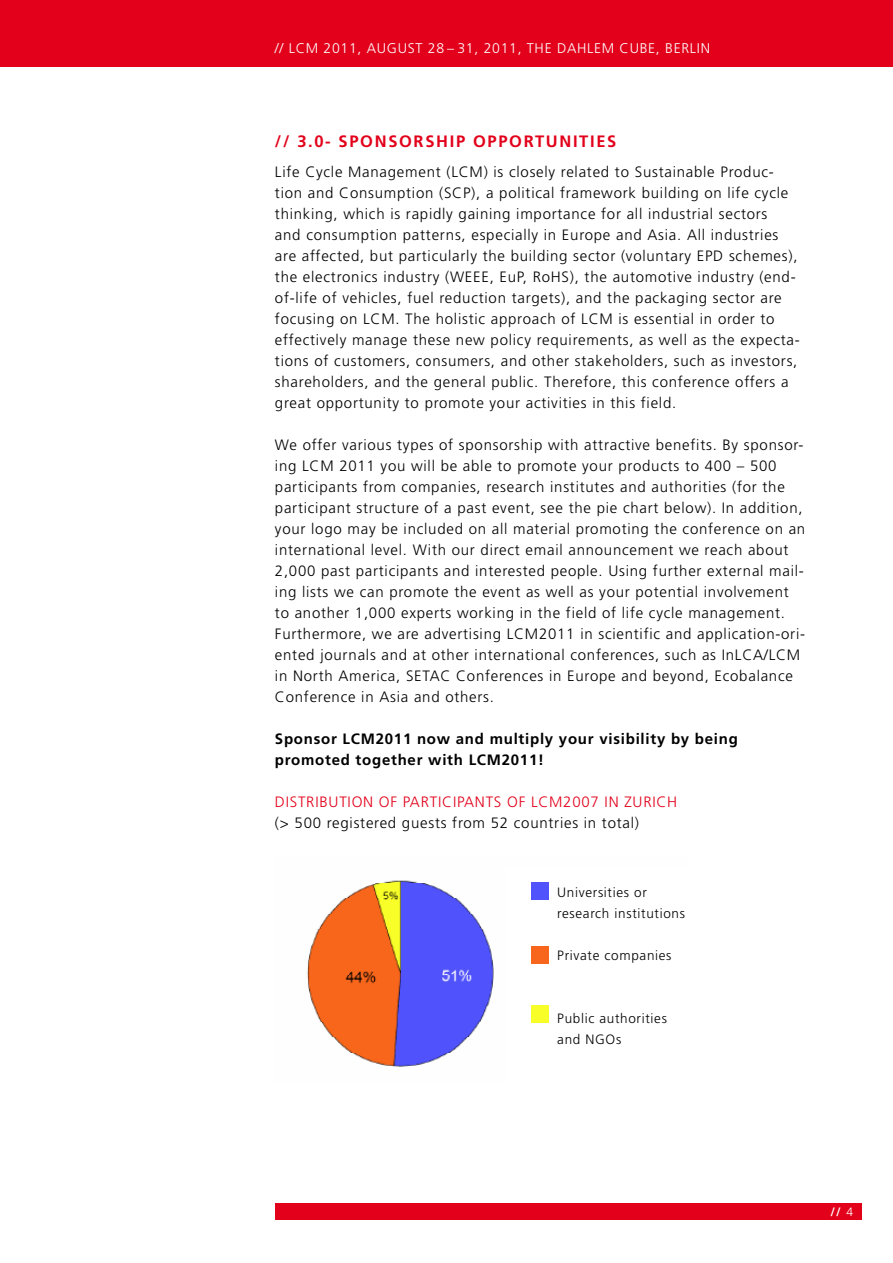
<style>
.page{position:relative;width:893px;height:1263px;background:#fff}
.page>*{position:absolute;margin:0;border:0;box-sizing:border-box;transform-origin:0 0}
.t1{font:700 16.5px "Frutiger LT";letter-spacing:.1em;color:#e2001a}
.t2{font:300 15px/21px "Frutiger LT";letter-spacing:.05em;color:#000}
.t3{font:700 15px/21px "Frutiger LT";letter-spacing:.05em;color:#000}
.t4{font:300 15px "Frutiger LT";letter-spacing:.05em;color:#e2001a}
.t5{font:300 14.1px "Frutiger LT";letter-spacing:.05em;color:#fff}
.t6{font:300 13.5px/21px "Frutiger LT";letter-spacing:.05em;color:#000}
.t7{font:700 12px "Frutiger LT";color:#fff}
.s1{font-weight:300}
</style>
<div class="page">
<div style="left:275px;top:1204px;width:587px;height:16px;background:#e2001a"></div>
<div style="left:0;top:0;width:893px;height:67px;background:#e2001a"></div>
<img style="left:307px;top:880px;width:187px;height:187px">
<div style="left:531px;top:882px;width:18px;height:17px;background:#5052fc"></div>
<div style="left:531px;top:946px;width:18px;height:18px;background:#f8661d"></div>
<div style="left:531px;top:1006px;width:18px;height:17px;background:#f8fe28"></div>
<p class="t5" style="left:275px;top:40px;width:24px">// LCM</p>
<p class="t5" style="left:324px;top:40px;width:388px">2011, August 28 – 31, 2011, the dahlem cube, Berlin</p>
<p class="t1" style="left:275px;top:132px;width:161px">// 3.0- Sponsorshi</p>
<p class="t1" style="left:456px;top:132px;width:160px">p opportunities</p>
<p class="t2" style="left:275px;top:161px;width:188px">Life Cycle Management (LCM</p>
<p class="t2" style="left:484px;top:161px;width:292px">) is closely related to Sustainable Produc-</p>
<p class="t2" style="left:275px;top:182px;width:179px">tion and Consumption (SCP</p>
<p class="t2" style="left:275px;top:182px;width:515px;text-indent:196px">), a political framework building on life cycle thinking, which is rapidly gaining importance for all industrial sectors and consumption patterns, especially in Europe and Asia. All industries are affected, but particularly the building sector (voluntary EPD</p>
<p class="t2" style="left:729px;top:245px;width:70px">schemes),</p>
<p class="t2" style="left:275px;top:266px;width:522px;text-indent:215px">, EuP, RoHS), the automotive industry (end&shy;of-life of vehicles, fuel reduction targets), and the packaging sector are focusing on LCM</p>
<p class="t2" style="left:275px;top:266px;width:186px">the electronics industry (WEEE</p>
<p class="t2" style="left:395px;top:308px;width:197px">. The holistic approach of LCM</p>
<p class="t2" style="left:275px;top:308px;width:526px;text-indent:343px">is essential in order to effectively manage these new policy requirements, as well as the expecta&shy;tions of customers, consumers, and other stakeholders, such as investors, shareholders, and the general public. Therefore, this conference offers a great opportunity to promote your activities in this field.</p>
<p class="t2" style="left:275px;top:434px;width:530px">We offer various types of sponsorship with attractive benefits. By sponsor&shy;ing LCM</p>
<p class="t2" style="left:275px;top:455px;width:532px;text-indent:64px">2011 you will be able to promote your products to 400 – 500 participants from companies, research institutes and authorities (for the participant structure of a past event, see the pie chart below). In addition, your logo may be included on all material promoting the conference on an international level. With our direct email announcement we reach about 2,000 past participants and interested people. Using further external mail&shy;ing lists we can promote the event as well as your potential involvement to another 1,000 experts working in the field of life cycle management.<br>Furthermore, we are advertising LCM</p>
<p class="t2" style="left:275px;top:623px;width:532px;text-indent:264px">2011 in scientific and application-ori&shy;ented journals and at other international conferences, such as InLCA</p>
<p class="t2" style="left:764px;top:644px;width:16px">/LCM</p>
<p class="t2" style="left:275px;top:665px;width:519px;text-indent:181px">Conferences in Europe and beyond, Ecobalance<br>Conference in Asia and others.</p>
<p class="t3" style="left:275px;top:728px;width:464px">Sponsor LCM2011 now and multiply your visibility by being promoted together with LCM 2011!</p>
<p class="t4" style="left:275px;top:793px;width:267px">Distribution of Participants of LCM</p>
<p class="t4" style="left:563px;top:793px;width:115px">2007 in Zurich</p>
<p class="t2" style="left:275px;top:812px;width:366px">(&gt; 500 registered guests from 52 countries in total)</p>
<p class="t2" style="left:275px;top:665px;width:141px">in North America, SETAC</p>
<p class="t6" style="left:557px;top:881px;width:129px">U niversities or research institutions</p>
<p class="t6" style="left:557px;top:944px;width:116px">Private companies</p>
<p class="t6" style="left:557px;top:1007px;width:111px">Public authorities and NGO</p>
<p class="t6" style="left:616px;top:1028px;width:7px">s</p>
<p class="t7" style="left:830px;top:1205px;width:24px">// <span class="s1">4</span></p>
</div>
